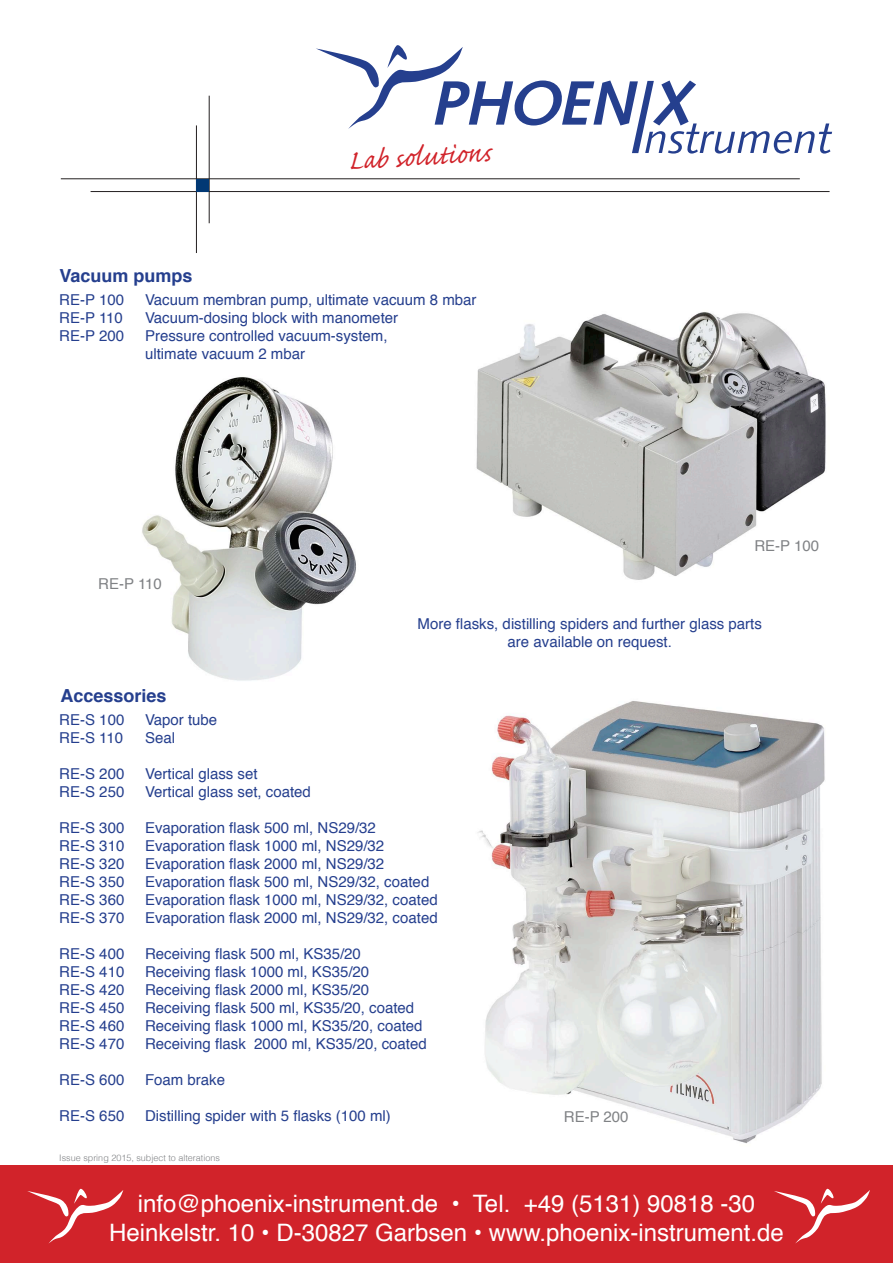
<style>
.page{position:relative;width:893px;height:1263px;background:#fff}
.page>*{position:absolute;margin:0;border:0;box-sizing:border-box;transform-origin:0 0}
.t1{font:34.5px "Caflisch Script Pro";color:#d1232a}
.t2{font:24px/28.8px "Helvetica";color:#fff;text-align:center}
.t3{font:700 18px "Helvetica";color:#253f8e}
.t4{font:15px/18px "Helvetica";color:#253f8e}
.t5{font:15px "Helvetica";color:#808285}
.t6{font:300 9px "Helvetica";color:#808285}
</style>
<div class="page">
<div style="left:0;top:1165px;width:893px;height:98px;background:#d1232a"></div>
<svg style="left:774px;top:1188px;width:96px;height:55px"></svg>
<svg style="left:27px;top:1188px;width:96px;height:55px"></svg>
<img style="left:476px;top:312px;width:350px;height:268px">
<img style="left:142px;top:377px;width:214px;height:304px">
<img style="left:477px;top:701px;width:348px;height:443px">
<hr style="left:61px;top:179px;width:739px;height:1px;background:#231f20">
<hr style="left:91px;top:191px;width:739px;height:1px;background:#231f20">
<hr style="left:209px;top:96px;width:1px;height:127px;background:#231f20">
<hr style="left:196px;top:125px;width:1px;height:128px;background:#231f20">
<div style="left:197px;top:179px;width:12px;height:12px;background:#013874"></div>
<svg style="left:316px;top:45px;width:516px;height:109px"></svg>
<p class="t3" style="left:60px;top:261px;width:135px">Vacuum pumps</p>
<h1 class="t1" style="left:347px;top:143px;width:145px;rotate:-3deg">Lab solutions</h1>
<p class="t4" style="left:59px;top:291px;width:66px;text-align:justify">RE-P 100<br>RE-P 110<br>RE-P 200</p>
<p class="t4" style="left:145px;top:291px;width:333px">Vacuum membran pump, ultimate vacuum 8 mbar Vacuum-dosing block with manometer<br>Pressure controlled vacuum-system,<br>ultimate vacuum 2 mbar</p>
<p class="t5" style="left:98px;top:572px;width:65px">RE-P 110</p>
<p class="t5" style="left:754px;top:534px;width:66px">RE-P 100</p>
<p class="t3" style="left:61px;top:681px;width:108px">Accessories</p>
<p class="t4" style="left:418px;top:616px;width:346px;text-align:center">More flasks, distilling spiders and further glass parts are available on request.</p>
<p class="t4" style="left:59px;top:711px;width:67px">RE-S 100<br>RE-S 110</p>
<p class="t4" style="left:59px;top:765px;width:67px">RE-S 200<br>RE-S 250</p>
<p class="t4" style="left:59px;top:819px;width:67px;text-align:justify">RE-S 300<br>RE-S 310<br>RE-S 320<br>RE-S 350<br>RE-S 360<br>RE-S 370</p>
<p class="t4" style="left:59px;top:945px;width:67px;text-align:justify">RE-S 400<br>RE-S 410<br>RE-S 420<br>RE-S 450<br>RE-S 460<br>RE-S 470</p>
<p class="t4" style="left:59px;top:1071px;width:67px">RE-S 600</p>
<p class="t4" style="left:59px;top:1107px;width:67px">RE-S 650</p>
<p class="t4" style="left:145px;top:711px;width:74px">Vapor tube<br>Seal</p>
<p class="t4" style="left:145px;top:765px;width:167px">Vertical glass set<br>Vertical glass set, coated</p>
<p class="t4" style="left:145px;top:819px;width:294px">Evaporation flask 500 ml, NS29/32<br>Evaporation flask 1000 ml, NS29/32<br>Evaporation flask 2000 ml, NS29/32<br>Evaporation flask 500 ml, NS29/32, coated Evaporation flask 1000 ml, NS29/32, coated Evaporation flask 2000 ml, NS29/32, coated</p>
<p class="t4" style="left:145px;top:945px;width:283px">Receiving flask 500 ml, KS35/20<br>Receiving flask 1000 ml, KS35/20<br>Receiving flask 2000 ml, KS35/20<br>Receiving flask 500 ml, KS35/20, coated Receiving flask 1000 ml, KS35/20, coated Receiving flask 2000 ml, KS35/20, coated</p>
<p class="t4" style="left:145px;top:1071px;width:82px">Foam brake</p>
<p class="t4" style="left:145px;top:1107px;width:247px">Distilling spider with 5 flasks (100 ml)</p>
<p class="t6" style="left:59px;top:1150px;width:162px">Issue spring 2015, subject to alterations</p>
<p class="t5" style="left:564px;top:1105px;width:66px">RE-P 200</p>
<h2 class="t2" style="left:109px;top:1190px;width:676px">info@phoenix-instrument.de • Tel. +49 (5131) 90818 -30<br>Heinkelstr. 10 • D-30827 Garbsen • www.phoenix-instrument.de</h2>
</div>
